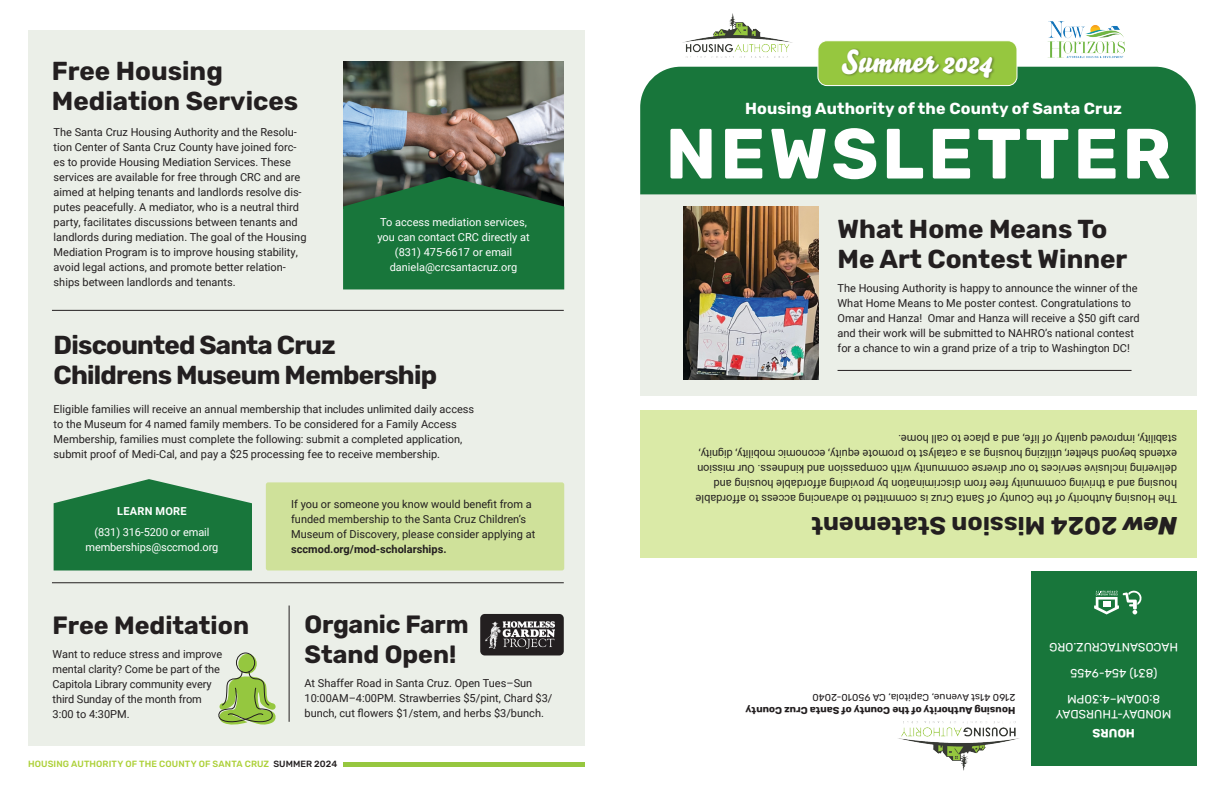
<style>
.page{position:relative;width:1224px;height:792px;background:#fff}
.page>*{position:absolute;margin:0;border:0;box-sizing:border-box;transform-origin:0 0}
.Heading{font:700 71px "Rubik";letter-spacing:.05em;color:#fff}
.Heading-2{font:31px "Bello Script Pro";color:#fff}
.Heading-3{font:700 26px/30px "Rubik";letter-spacing:-.005em;color:#231f20}
.Heading-4{font:700 26px "Rubik";letter-spacing:-.03em;color:#231f20}
.Heading-5{font:700 25px "Rubik";color:#231f20}
.Heading-6{font:700 16px "Rubik";letter-spacing:.01em;color:#fff}
.Heading-7{font:12px "Rubik";color:#fff}
.Heading-8{font:700 12px "Rubik";color:#fff}
.t1{font:11px/15px "Roboto";color:#231f20}
.t2{font:11px "Roboto";color:#fff}
.t3{font:700 11px "Roboto";letter-spacing:.025em;color:#fff}
.Heading-9{font:700 10px "Rubik";color:#231f20}
.Heading-10{font:10px "Rubik";color:#231f20}
._8_Bebas_Neue{font:500 9px "Rubik";letter-spacing:.01em;color:#acd037}
.s1{font-weight:700}
.s2{color:#231f20}
.s3{font-weight:800;font-style:italic}
</style>
<div class="page">
<div style="left:28px;top:30px;width:557px;height:716px;background:#ebefe8"></div>
<div style="left:640px;top:194px;width:557px;height:202px;background:#ebefe8"></div>
<div style="left:640px;top:67px;width:556px;height:127px;background:#18763b"></div>
<img style="left:343px;top:62px;width:221px;height:115px">
<div style="left:238px;top:654px;width:19px;height:20px;background:#95c73f;border-radius:50%"></div>
<div style="left:236px;top:653px;width:19px;height:20px;border:1px solid #221f1f;border-radius:50%"></div>
<svg style="left:218px;top:671px;width:58px;height:54px"></svg>
<div style="left:266px;top:482px;width:298px;height:89px;background:#cfe19a;border-radius:2px"></div>
<svg style="left:343px;top:177px;width:221px;height:112px;background:#1c6e3b"></svg>
<hr style="left:838px;top:370px;width:294px;height:1px;background:#231f20">
<div style="left:640px;top:410px;width:557px;height:148px;background:#daeaa7"></div>
<div style="left:1032px;top:572px;width:165px;height:194px;background:#18763b"></div>
<svg style="left:54px;top:479px;width:198px;height:92px;background:#358652"></svg>
<hr style="left:289px;top:606px;width:1px;height:116px;background:#231f20">
<hr style="left:343px;top:762px;width:242px;height:4px;background:#96c73f">
<hr style="left:52px;top:310px;width:512px;height:1px;background:#231f20">
<hr style="left:52px;top:582px;width:512px;height:1px;background:#231f20">
<div style="left:818px;top:41px;width:199px;height:45px;background:#96c73f;border-radius:9px"></div>
<div style="left:818px;top:40px;width:199px;height:46px;border:1px solid #fff;border-radius:9px"></div>
<img style="left:684px;top:207px;width:135px;height:172px">
<img style="left:1042px;top:21px;width:90px;height:48px">
<img style="left:682px;top:14px;width:111px;height:44px">
<div style="left:841px;top:48px;width:155px;height:33px;background:#231f20;opacity:.45"></div>
<img style="left:898px;top:721px;width:121px;height:50px">
<svg style="left:1094px;top:590px;width:48px;height:24px"></svg>
<div style="left:480px;top:614px;width:84px;height:41px;background:#231f20;border-radius:4px"></div>
<img style="left:486px;top:622px;width:68px;height:27px">
<p class="Heading-3" style="left:52px;top:57px;width:172px">Free Housing</p>
<p class="Heading-3" style="left:52px;top:87px;width:248px">Mediation Services</p>
<p class="t1" style="left:54px;top:125px;width:254px">The Santa Cruz Housing Authority and the Resolu&shy;tion Center of Santa Cruz County have joined forc&shy;es to provide Housing Mediation Services. These services are available for free through CRC and are aimed at helping tenants and landlords resolve dis&shy;putes peacefully. A mediator, who is a neutral third party, facilitates discussions between tenants and landlords during mediation. The goal of the Housing Mediation Program is to improve housing stability, avoid legal actions, and promote better relation&shy;ships between landlords and tenants.</p>
<p class="t2" style="left:380px;top:214px;width:148px">To access mediation services,</p>
<p class="t2" style="left:377px;top:229px;width:154px">you can contact CRC directly at</p>
<p class="t2" style="left:395px;top:244px;width:119px">(831) 475-6617 or email</p>
<p class="t2" style="left:390px;top:259px;width:129px">daniela@crcsantacruz.org</p>
<p class="Heading-4" style="left:54px;top:330px;width:284px">Discounted Santa Cruz</p>
<p class="Heading-4" style="left:54px;top:360px;width:385px">Childrens Museum Membership</p>
<p class="t1" style="left:54px;top:401px;width:422px">Eligible families will receive an annual membership that includes unlimited daily access to the Museum for 4 named family members. To be considered for a Family Access Membership, families must complete the following: submit a completed application, submit proof of Medi-Cal, and pay a $25 processing fee to receive membership.</p>
<p class="t1" style="left:291px;top:496px;width:246px">If you or someone you know would benefit from a funded membership to the Santa Cruz Children’s Museum of Discovery, please consider applying at <span class="s1">sccmod.org/mod-scholarships.</span></p>
<p class="t3" style="left:117px;top:504px;width:71px">LEARN MORE</p>
<p class="t2" style="left:95px;top:525px;width:116px">(831) 316-5200 or email</p>
<p class="t2" style="left:85px;top:540px;width:134px">memberships@sccmod.org</p>
<p class="Heading-5" style="left:53px;top:611px;width:198px">Free Meditation</p>
<p class="Heading-5" style="left:305px;top:610px;width:166px">Organic Farm</p>
<p class="Heading-5" style="left:305px;top:640px;width:153px">Stand Open!</p>
<p class="t1" style="left:53px;top:647px;width:171px">Want to reduce stress and improve mental clarity? Come be part of the<br>Capitola Library community every third Sunday of the month from<br>3:00 to 4:30PM.</p>
<p class="t1" style="left:305px;top:675px;width:249px">At Shaffer Road in Santa Cruz. Open Tues–Sun<br>10:00AM–4:00PM. Strawberries $5/pint, Chard $3/ bunch, cut flowers $1/stem, and herbs $3/bunch.</p>
<p class="_8_Bebas_Neue" style="left:28px;top:759px;width:311px">HOUSING AUTHORITY OF THE COUNTY OF SANTA CRUZ <span class="s2">SUMMER 2024</span></p>
<p class="Heading-2" style="left:842px;top:36px;width:152px">Summer 2024</p>
<p class="Heading-6" style="left:745px;top:99px;width:378px">Housing Authority of the County of Santa Cruz</p>
<p class="Heading" style="left:666px;top:112px;width:507px">NEWSLETTER</p>
<p class="Heading-3" style="left:838px;top:215px;width:291px">What Home Means To<br>Me Art Contest Winner</p>
<p class="t1" style="left:838px;top:280px;width:304px">The Housing Authority is happy to announce the winner of the What Home Means to Me poster contest. Congratulations to Omar and Hanza! Omar and Hanza will receive a $50 gift card and their work will be submitted to NAHRO’s national contest for a chance to win a grand prize of a trip to Washington DC!</p>
<p class="t1" style="left:1177px;top:507px;width:483px;rotate:-180deg">The Housing Authority of the County of Santa Cruz is committed to advancing access to affordable housing and a thriving community free from discrimination by providing affordable housing and delivering inclusive services to our diverse community with compassion and kindness. Our mission extends beyond shelter, utilizing housing as a catalyst to promote equity, economic mobility, dignity, stability, improved quality of life, and a place to call home.</p>
<p class="Heading-5" style="left:1177px;top:540px;width:367px;rotate:-180deg"><span class="s3">New</span> 2024 Mission Statement</p>
<p class="Heading-7" style="left:1178px;top:654px;width:130px;rotate:-180deg">HACOSANTACRUZ.ORG</p>
<p class="Heading-10" style="left:1015px;top:703px;width:205px;rotate:-180deg">2160 41st Avenue, Capitola, CA 95010-2040</p>
<p class="Heading-9" style="left:1015px;top:716px;width:271px;rotate:-180deg">Housing Authority of the County of Santa Cruz County</p>
<p class="Heading-7" style="left:1157px;top:680px;width:89px;rotate:-180deg">(831) 454-9455</p>
<p class="Heading-7" style="left:1160px;top:706px;width:94px;rotate:-180deg">8:00AM–4:30PM</p>
<p class="Heading-7" style="left:1172px;top:721px;width:117px;rotate:-180deg">MONDAY-THURSDAY</p>
<p class="Heading-8" style="left:1135px;top:740px;width:44px;rotate:-180deg">HOURS</p>
</div>
